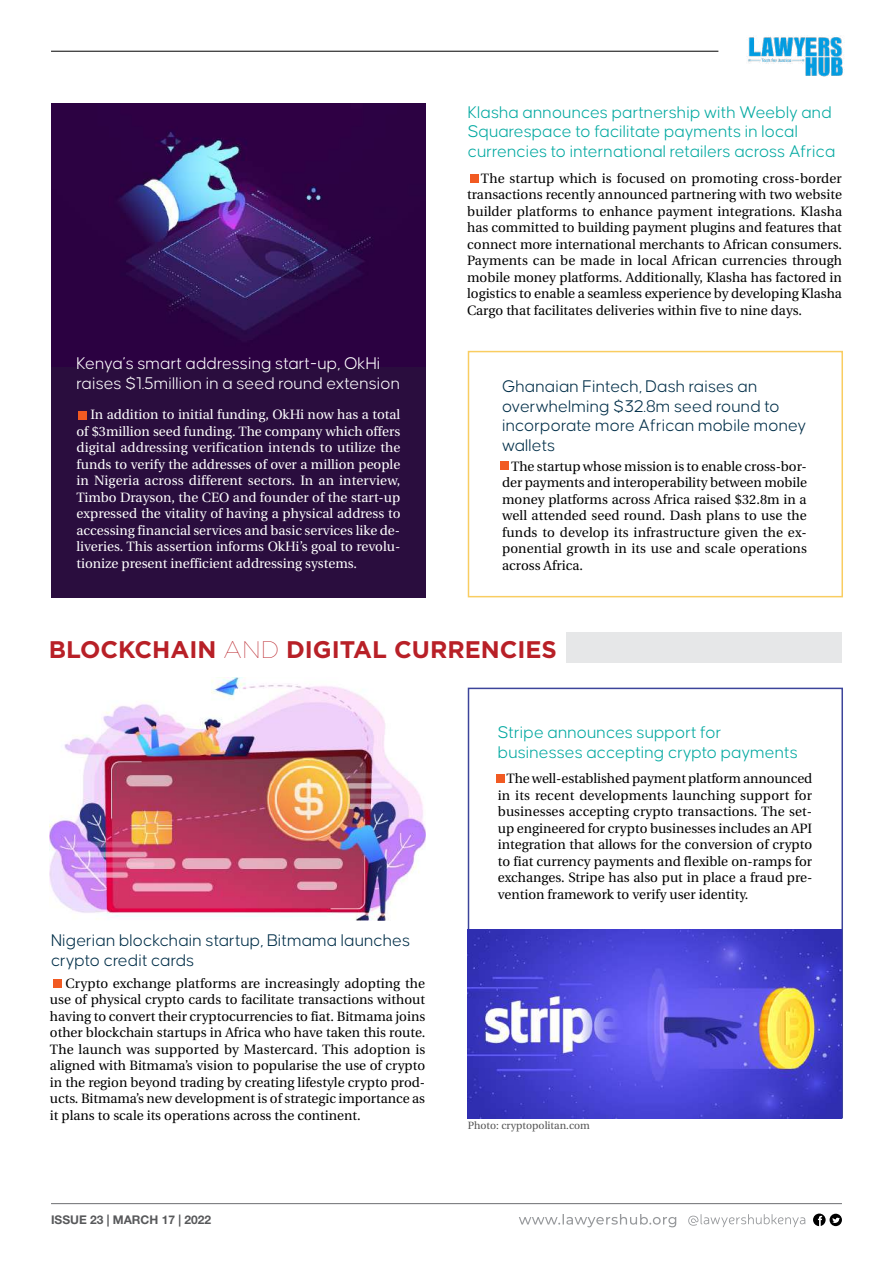
<style>
.page{position:relative;width:893px;height:1263px;background:#fff}
.page>*{position:absolute;margin:0;border:0;box-sizing:border-box;transform-origin:0 0}
.t1{font:700 24px "Gotham";color:#b82027}
.t2{font:300 18px/19.5px "Causten";color:#03a9a1}
.t3{font:300 18px/19.5px "Causten";color:#022f49}
.t4{font:300 18px/19.5px "Causten";color:#fff}
.t5{font:13.5px/16.5px "Utopia";color:#000101;text-align:justify}
.t6{font:13.5px/16.5px "Utopia";color:#fff;text-align:justify}
.t7{font:700 12px "Helvetica Neue LT Std";color:#58595b}
.t8{font:10.5px "Utopia";color:#545454}
.s1{font-weight:100}
</style>
<div class="page">
<div style="left:51px;top:107px;width:374px;height:490px;background:#2a0d3e"></div>
<div style="left:566px;top:632px;width:276px;height:31px;background:#e6e7e8"></div>
<hr style="left:51px;top:1203px;width:791px;height:1px;background:#6d6e71">
<svg style="left:813px;top:1213px;width:29px;height:13px"></svg>
<svg style="left:519px;top:1214px;width:157px;height:13px"></svg>
<svg style="left:688px;top:1214px;width:117px;height:13px"></svg>
<hr style="left:51px;top:51px;width:667px;height:1px;background:#000">
<img style="left:748px;top:36px;width:96px;height:41px">
<div style="left:468px;top:351px;width:375px;height:246px;border:2px solid #f9cd61"></div>
<img style="left:51px;top:104px;width:374px;height:263px">
<img style="left:468px;top:930px;width:374px;height:188px">
<img style="left:50px;top:677px;width:375px;height:244px">
<div style="left:79px;top:411px;width:8px;height:8px;background:#f15a22"></div>
<div style="left:53px;top:979px;width:8px;height:9px;background:#f15a22"></div>
<div style="left:470px;top:174px;width:8px;height:9px;background:#f15a22"></div>
<div style="left:500px;top:462px;width:8px;height:8px;background:#f15a22"></div>
<div style="left:497px;top:774px;width:8px;height:9px;background:#f15a22"></div>
<h2 class="t2" style="left:468px;top:102px;width:369px">Klasha announces partnership with Weebly and<br>Squarespace to facilitate payments in local currencies to international retailers across Africa</h2>
<h2 class="t4" style="left:77px;top:353px;width:325px">Kenya’s smart addressing start-up, OkHi raises $1.5million in a seed round extension</h2>
<p class="t6" style="left:77px;top:407px;width:325px;text-indent:14px">In addition to initial funding, OkHi now has a total of $3million seed funding. The company which offers digital addressing verification intends to utilize the funds to verify the addresses of over a million people in Nigeria across different sectors. In an interview, Timbo Drayson, the CEO and founder of the start-up expressed the vitality of having a physical address to accessing financial services and basic services like de&shy;liveries. This assertion informs OkHi’s goal to revolu&shy;tionize present inefficient addressing systems.</p>
<p class="t5" style="left:467px;top:170px;width:376px;text-indent:14px">The startup which is focused on promoting cross-border transactions recently announced partnering with two website builder platforms to enhance payment integrations. Klasha has committed to building payment plugins and features that connect more international merchants to African consumers.<br>Payments can be made in local African currencies through mobile money platforms. Additionally, Klasha has factored in logistics to enable a seamless experience by developing Klasha Cargo that facilitates deliveries within five to nine days.</p>
<h2 class="t3" style="left:502px;top:377px;width:306px">Ghanaian Fintech, Dash raises an overwhelming $32.8m seed round to incorporate more African mobile money wallets</h2>
<p class="t5" style="left:502px;top:458px;width:306px;text-indent:9px">The startup whose mission is to enable cross-bor&shy;der payments and interoperability between mobile money platforms across Africa raised $32.8m in a well attended seed round. Dash plans to use the funds to develop its infrastructure given the ex&shy;ponential growth in its use and scale operations across Africa.</p>
<h1 class="t1" style="left:49px;top:634px;width:510px">BLOCKCHAIN <span class="s1">AND</span> DIGITAL CURRENCIES</h1>
<h2 class="t2" style="left:498px;top:723px;width:301px">Stripe announces support for businesses accepting crypto payments</h2>
<h2 class="t3" style="left:51px;top:931px;width:361px">Nigerian blockchain startup, Bitmama launches crypto credit cards</h2>
<p class="t5" style="left:50px;top:975px;width:377px;text-indent:16px">Crypto exchange platforms are increasingly adopting the use of physical crypto cards to facilitate transactions without having to convert their cryptocurrencies to fiat. Bitmama joins other blockchain startups in Africa who have taken this route.<br>The launch was supported by Mastercard. This adoption is aligned with Bitmama’s vision to popularise the use of crypto in the region beyond trading by creating lifestyle crypto prod&shy;ucts. Bitmama’s new development is of strategic importance as it plans to scale its operations across the continent.</p>
<p class="t7" style="left:51px;top:1212px;width:162px">ISSUE 23 | MARCH 17 | 2022</p>
<p class="t5" style="left:498px;top:771px;width:316px;text-indent:9px">The well-established payment platform announced in its recent developments launching support for businesses accepting crypto transactions. The set&shy;up engineered for crypto businesses includes an API integration that allows for the conversion of crypto to fiat currency payments and flexible on-ramps for exchanges. Stripe has also put in place a fraud pre&shy;vention framework to verify user identity.</p>
<p class="t8" style="left:468px;top:1119px;width:124px">Photo: cryptopolitan.com</p>
</div>
